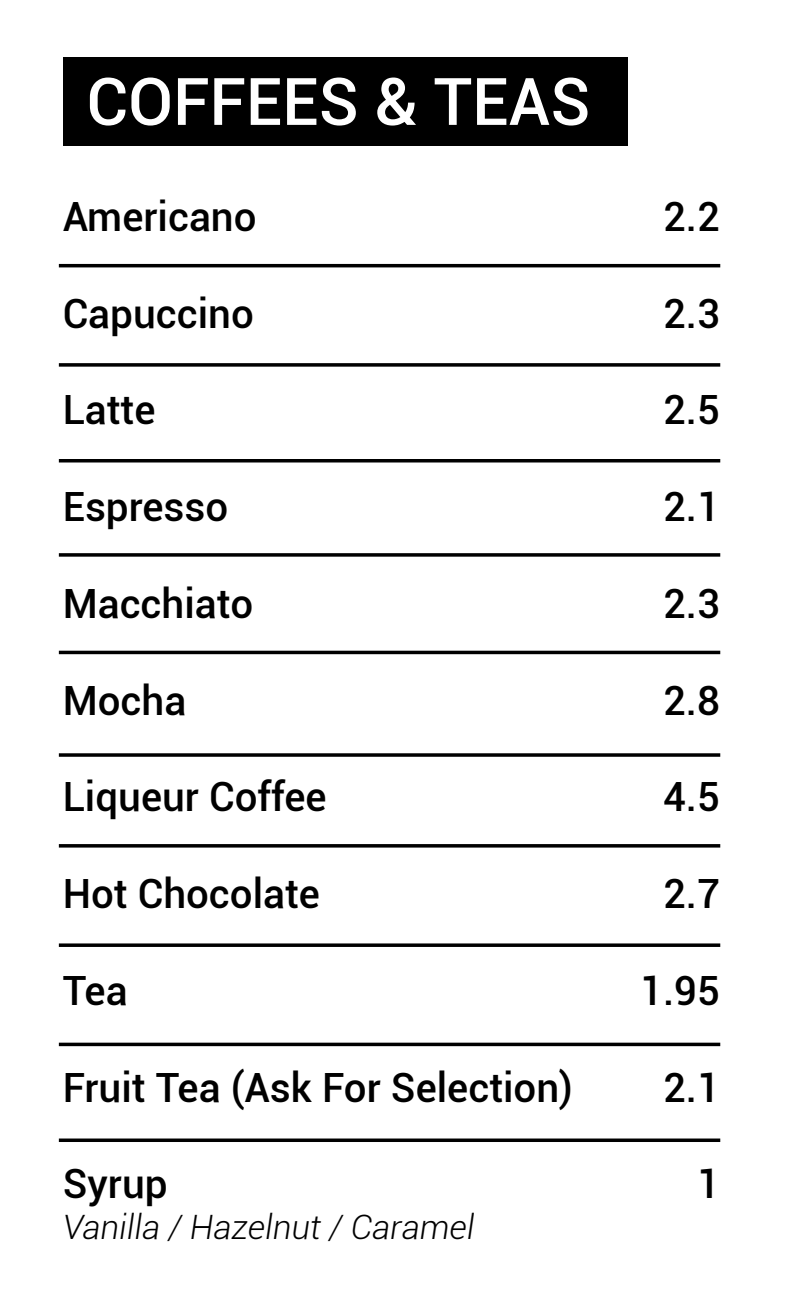
<style>
.page{position:relative;width:801px;height:1304px;background:#fff}
.page>*{position:absolute;margin:0;border:0;box-sizing:border-box;transform-origin:0 0}
.t1{font:500 65.8px "Roboto";color:#fff}
.t2{font:500 40.25px "Roboto";color:#000}
.t3{font:italic 300 33.6px "Roboto";color:#000}
</style>
<div class="page">
<div style="left:63px;top:58px;width:565px;height:88px;background:#000"></div>
<hr style="left:59px;top:264px;width:661px;height:3px;background:#000">
<hr style="left:59px;top:363px;width:661px;height:3px;background:#000">
<hr style="left:59px;top:459px;width:661px;height:3px;background:#000">
<hr style="left:59px;top:553px;width:661px;height:3px;background:#000">
<svg style="left:59px;top:650px;width:661px;height:4px;background:#2c2c2c"></svg>
<hr style="left:59px;top:753px;width:661px;height:3px;background:#000">
<hr style="left:59px;top:844px;width:661px;height:3px;background:#000">
<hr style="left:59px;top:943px;width:661px;height:3px;background:#000">
<svg style="left:59px;top:1042px;width:661px;height:4px;background:#2a2a2a"></svg>
<hr style="left:59px;top:1138px;width:661px;height:3px;background:#000">
<h1 class="t1" style="left:86px;top:55px;width:505px">COFFEES &amp; TEAS</h1>
<p class="t2" style="left:63px;top:188px;width:195px">Americano</p>
<p class="t2" style="left:663px;top:188px;width:59px">2.2</p>
<p class="t2" style="left:63px;top:285px;width:193px">Capuccino</p>
<p class="t2" style="left:663px;top:285px;width:59px">2.3</p>
<p class="t2" style="left:63px;top:382px;width:94px">Latte</p>
<p class="t2" style="left:663px;top:382px;width:59px">2.5</p>
<p class="t2" style="left:63px;top:478px;width:167px">Espresso</p>
<p class="t2" style="left:663px;top:478px;width:59px">2.1</p>
<p class="t2" style="left:63px;top:575px;width:192px">Macchiato</p>
<p class="t2" style="left:663px;top:575px;width:59px">2.3</p>
<p class="t2" style="left:63px;top:672px;width:125px">Mocha</p>
<p class="t2" style="left:663px;top:672px;width:59px">2.8</p>
<p class="t2" style="left:63px;top:768px;width:265px">Liqueur Coffee</p>
<p class="t2" style="left:663px;top:768px;width:59px">4.5</p>
<p class="t2" style="left:63px;top:865px;width:259px">Hot Chocolate</p>
<p class="t2" style="left:663px;top:865px;width:59px">2.7</p>
<p class="t2" style="left:63px;top:962px;width:66px">Tea</p>
<p class="t2" style="left:640px;top:962px;width:81px">1.95</p>
<p class="t2" style="left:63px;top:1059px;width:512px">Fruit Tea (Ask For Selection)</p>
<p class="t2" style="left:663px;top:1059px;width:59px">2.1</p>
<p class="t2" style="left:63px;top:1155px;width:106px">Syrup</p>
<p class="t3" style="left:63px;top:1203px;width:413px">Vanilla / Hazelnut / Caramel</p>
<p class="t2" style="left:697px;top:1155px;width:24px">1</p>
</div>
